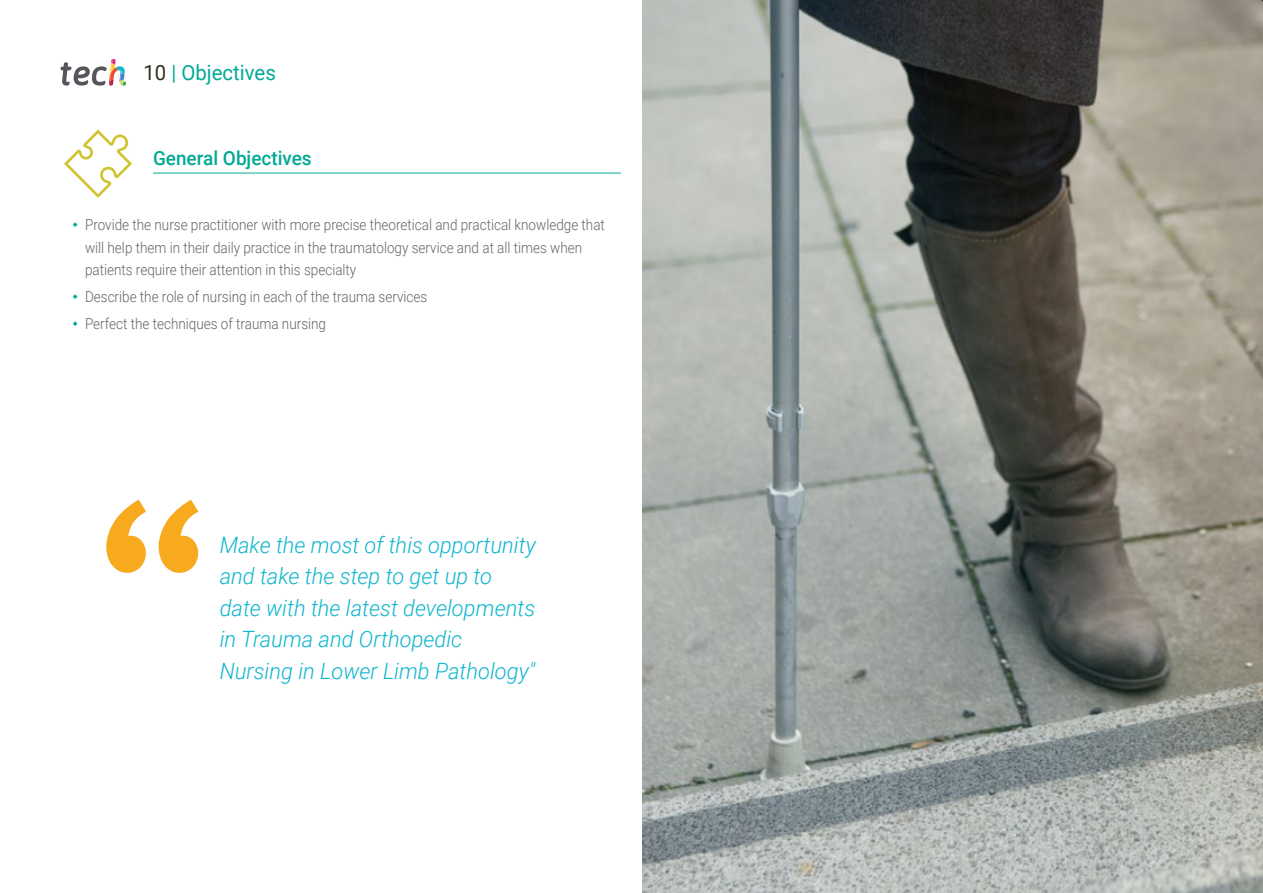
<style>
.page{position:relative;width:1263px;height:893px;background:#fff}
.page>*{position:absolute;margin:0;border:0;box-sizing:border-box;transform-origin:0 0}
.t1{font:italic 300 22.5px/31.5px "Roboto";color:#0fb6cf}
.t2{font:21px "Roboto";color:#00a996}
.t3{font:500 19.5px "Roboto";color:#00a996}
.t4{font:300 15px/22.5px "Roboto";color:#61646a;scale:.9 1}
.s1{color:#312e20}
</style>
<div class="page">
<img style="left:642px;top:0;width:621px;height:893px">
<svg style="left:61px;top:59px;width:65px;height:27px"></svg>
<hr style="left:153px;top:173px;width:468px;height:1px;background:#00a996">
<svg style="left:64px;top:130px;width:68px;height:68px"></svg>
<svg style="left:106px;top:500px;width:92px;height:73px"></svg>
<h2 class="t2" style="left:144px;top:57px;width:134px"><span class="s1">10</span> | Objectives</h2>
<h3 class="t3" style="left:153px;top:144px;width:160px">General Objectives</h3>
<p class="t4" style="left:85px;top:213px;width:579px">Provide the nurse practitioner with more precise theoretical and practical knowledge that will help them in their daily practice in the traumatology service and at all times when patients require their attention in this specialty</p>
<p class="t4" style="left:85px;top:283px;width:382px;line-height:26.7px">Describe the role of nursing in each of the trauma services<br>Perfect the techniques of trauma nursing</p>
<h1 class="t1" style="left:220px;top:528px;width:318px">Make the most of this opportunity and take the step to get up to date with the latest developments in Trauma and Orthopedic<br>Nursing in Lower Limb Pathology"</h1>
</div>
